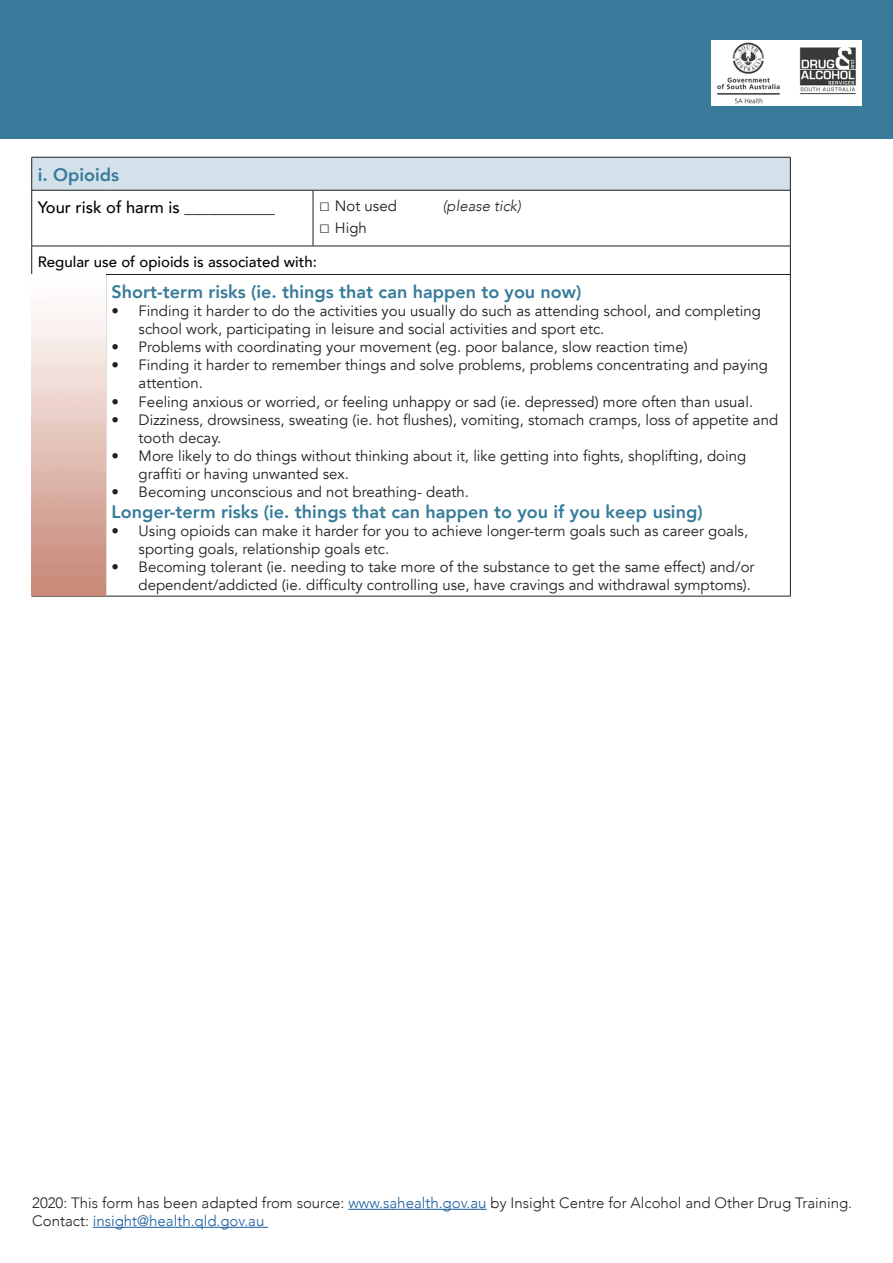
<style>
.page{position:relative;width:893px;height:1263px;background:#fff}
.page>*{position:absolute;margin:0;border:0;box-sizing:border-box;transform-origin:0 0}
.t1{font:800 18px "Avenir";color:#367b99}
.t2{font:800 18px "Avenir";color:#377a99}
.t3{font:500 16.5px "Avenir";color:#040503}
.t4{font:15px/18px "Avenir";color:#231f20}
.t5{font:300 15px/18px "Avenir";color:#231f20}
.t6{font:500 15px "Avenir";color:#040503}
.t7{font:italic 300 15px "Avenir";color:#231f20}
.s1{font-family:"Arial";font-size:18px}
.s2{color:#175d9e}
</style>
<div class="page">
<div style="left:0;top:0;width:893px;height:138px;background:#377a99"></div>
<img style="left:712px;top:41px;width:149px;height:65px">
<div style="left:32px;top:157px;width:758px;height:33px;background:#d3e2ea"></div>
<hr style="left:32px;top:157px;width:74px;height:1px;background:#231f20">
<hr style="left:31px;top:157px;width:1px;height:33px;background:#231f20">
<hr style="left:106px;top:157px;width:207px;height:1px;background:#231f20">
<hr style="left:313px;top:157px;width:478px;height:1px;background:#231f20">
<hr style="left:790px;top:157px;width:1px;height:33px;background:#231f20">
<hr style="left:32px;top:190px;width:74px;height:1px;background:#231f20">
<hr style="left:31px;top:190px;width:1px;height:56px;background:#231f20">
<hr style="left:106px;top:190px;width:207px;height:1px;background:#231f20">
<hr style="left:313px;top:190px;width:478px;height:1px;background:#231f20">
<hr style="left:313px;top:190px;width:1px;height:56px;background:#231f20">
<hr style="left:790px;top:190px;width:1px;height:56px;background:#231f20">
<hr style="left:32px;top:246px;width:74px;height:1px;background:#231f20">
<svg style="left:31px;top:246px;width:1px;height:28px"></svg>
<hr style="left:106px;top:246px;width:207px;height:1px;background:#231f20">
<hr style="left:313px;top:246px;width:478px;height:1px;background:#231f20">
<svg style="left:790px;top:246px;width:1px;height:28px"></svg>
<hr style="left:32px;top:274px;width:74px;height:1px;background:#231f20">
<hr style="left:31px;top:275px;width:1px;height:321px;background:#231f20">
<hr style="left:106px;top:274px;width:207px;height:1px;background:#231f20">
<hr style="left:105px;top:275px;width:1px;height:321px;background:#231f20">
<hr style="left:313px;top:274px;width:478px;height:1px;background:#231f20">
<hr style="left:790px;top:275px;width:1px;height:321px;background:#231f20">
<hr style="left:32px;top:596px;width:74px;height:1px;background:#231f20">
<hr style="left:106px;top:596px;width:207px;height:1px;background:#231f20">
<hr style="left:313px;top:596px;width:478px;height:1px;background:#231f20">
<hr style="left:348px;top:1209px;width:139px;height:1px;background:#175d9e">
<hr style="left:93px;top:1227px;width:175px;height:1px;background:#175d9e">
<p class="t2" style="left:38px;top:161px;width:83px">i. Opioids</p>
<p class="t3" style="left:38px;top:193px;width:239px">Your risk of harm is ___________</p>
<p class="t4" style="left:319px;top:197px;width:79px"><span class="s1">□</span> Not used</p>
<p class="t7" style="left:443px;top:197px;width:80px">(please tick)</p>
<p class="t4" style="left:319px;top:219px;width:49px"><span class="s1">□</span> High</p>
<p class="t6" style="left:38px;top:249px;width:281px">Regular use of opioids is associated with:</p>
<p class="t1" style="left:112px;top:278px;width:471px">Short-term risks (ie. things that can happen to you now)</p>
<p class="t4" style="left:139px;top:303px;width:624px;text-indent:-27px">• Finding it harder to do the activities you usually do such as attending school, and completing school work, participating in leisure and social activities and sport etc.</p>
<p class="t4" style="left:112px;top:339px;width:577px">• Problems with coordinating your movement (eg. poor balance, slow reaction time)</p>
<p class="t4" style="left:139px;top:357px;width:631px;text-indent:-27px">• Finding it harder to remember things and solve problems, problems concentrating and paying attention.</p>
<p class="t4" style="left:112px;top:393px;width:643px">• Feeling anxious or worried, or feeling unhappy or sad (ie. depressed) more often than usual.</p>
<p class="t4" style="left:139px;top:411px;width:641px;text-indent:-27px">• Dizziness, drowsiness, sweating (ie. hot flushes), vomiting, stomach cramps, loss of appetite and tooth decay.</p>
<p class="t4" style="left:139px;top:447px;width:609px;text-indent:-27px">• More likely to do things without thinking about it, like getting into fights, shoplifting, doing graffiti or having unwanted sex.</p>
<p class="t4" style="left:112px;top:483px;width:359px">• Becoming unconscious and not breathing- death.</p>
<p class="t1" style="left:112px;top:498px;width:592px">Longer-term risks (ie. things that can happen to you if you keep using)</p>
<p class="t4" style="left:139px;top:522px;width:611px;text-indent:-27px">• Using opioids can make it harder for you to achieve longer-term goals such as career goals, sporting goals, relationship goals etc.</p>
<p class="t4" style="left:112px;top:558px;width:644px;text-align:right">• Becoming tolerant (ie. needing to take more of the substance to get the same effect) and/or dependent/addicted (ie. difficulty controlling use, have cravings and withdrawal symptoms).</p>
<p class="t5" style="left:32px;top:1194px;width:821px">2020: This form has been adapted from source: <span class="s2">www.sahealth.gov.au</span> by Insight Centre for Alcohol and Other Drug Training.<br>Contact: <span class="s2">insight@health.qld.gov.au</span></p>
</div>
